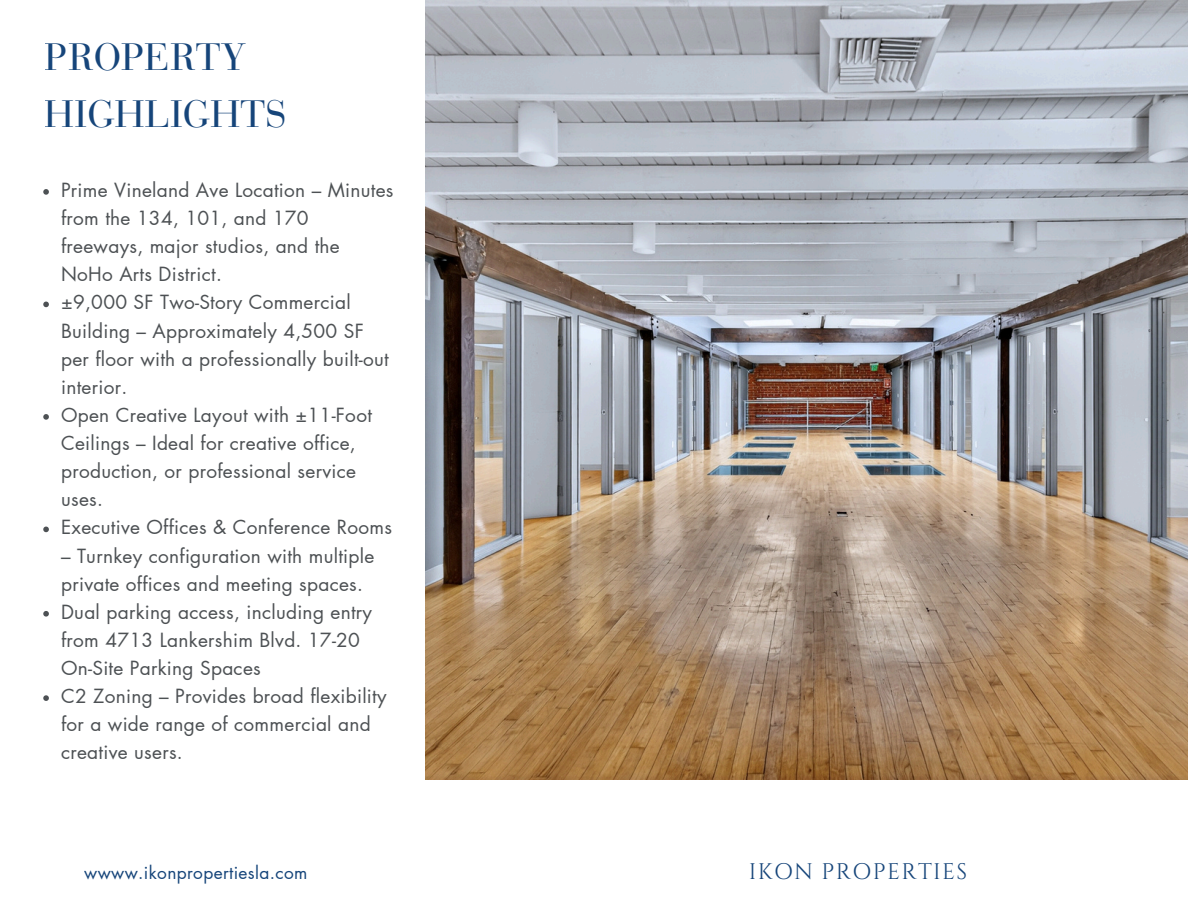
<style>
.page{position:relative;width:1188px;height:918px;background:#fff}
.page>*{position:absolute;margin:0;border:0;box-sizing:border-box;transform-origin:0 0}
.t1{font:37.95px/56.8px "Bauer Bodoni Pro";letter-spacing:.005em;color:#16457a}
.t2{font:22.5px "Cinzel";letter-spacing:.06em;color:#16457a}
.t3{font:19.05px/28.2px "Futura LT Pro";letter-spacing:.015em;color:#4d5154}
.t4{font:17.25px "Futura LT Pro";letter-spacing:.02em;color:#16457a}
</style>
<div class="page">
<img style="left:425px;top:0;width:763px;height:780px">
<svg style="left:43px;top:189px;width:6px;height:6px"></svg>
<svg style="left:43px;top:302px;width:6px;height:5px"></svg>
<svg style="left:43px;top:414px;width:6px;height:6px"></svg>
<svg style="left:43px;top:527px;width:6px;height:5px"></svg>
<svg style="left:43px;top:611px;width:6px;height:6px"></svg>
<svg style="left:43px;top:695px;width:6px;height:6px"></svg>
<h1 class="t1" style="left:45px;top:33px;width:243px">PROPERTY<br>HIGHLIGHTS</h1>
<p class="t3" style="left:61px;top:177px;width:334px">Prime Vineland Ave Location – Minutes from the 134, 101, and 170 freeways, major studios, and the<br>NoHo Arts District.</p>
<p class="t3" style="left:61px;top:289px;width:329px">±9,000 SF Two-Story Commercial<br>Building – Approximately 4,500 SF per floor with a professionally built-out interior.</p>
<p class="t3" style="left:61px;top:402px;width:312px">Open Creative Layout with ±11-Foot<br>Ceilings – Ideal for creative office, production, or professional service uses.</p>
<p class="t3" style="left:61px;top:514px;width:332px">Executive Offices &amp; Conference Rooms</p>
<p class="t3" style="left:61px;top:542px;width:315px">– Turnkey configuration with multiple private offices and meeting spaces.</p>
<p class="t3" style="left:61px;top:599px;width:313px">Dual parking access, including entry from 4713 Lankershim Blvd. 17-20<br>On-Site Parking Spaces</p>
<p class="t3" style="left:61px;top:683px;width:327px">C2 Zoning – Provides broad flexibility for a wide range of commercial and creative users.</p>
<p class="t4" style="left:84px;top:865px;width:225px">wwww.ikonpropertiesla.com</p>
<p class="t2" style="left:749px;top:857px;width:220px">IKON PROPERTIES</p>
</div>
